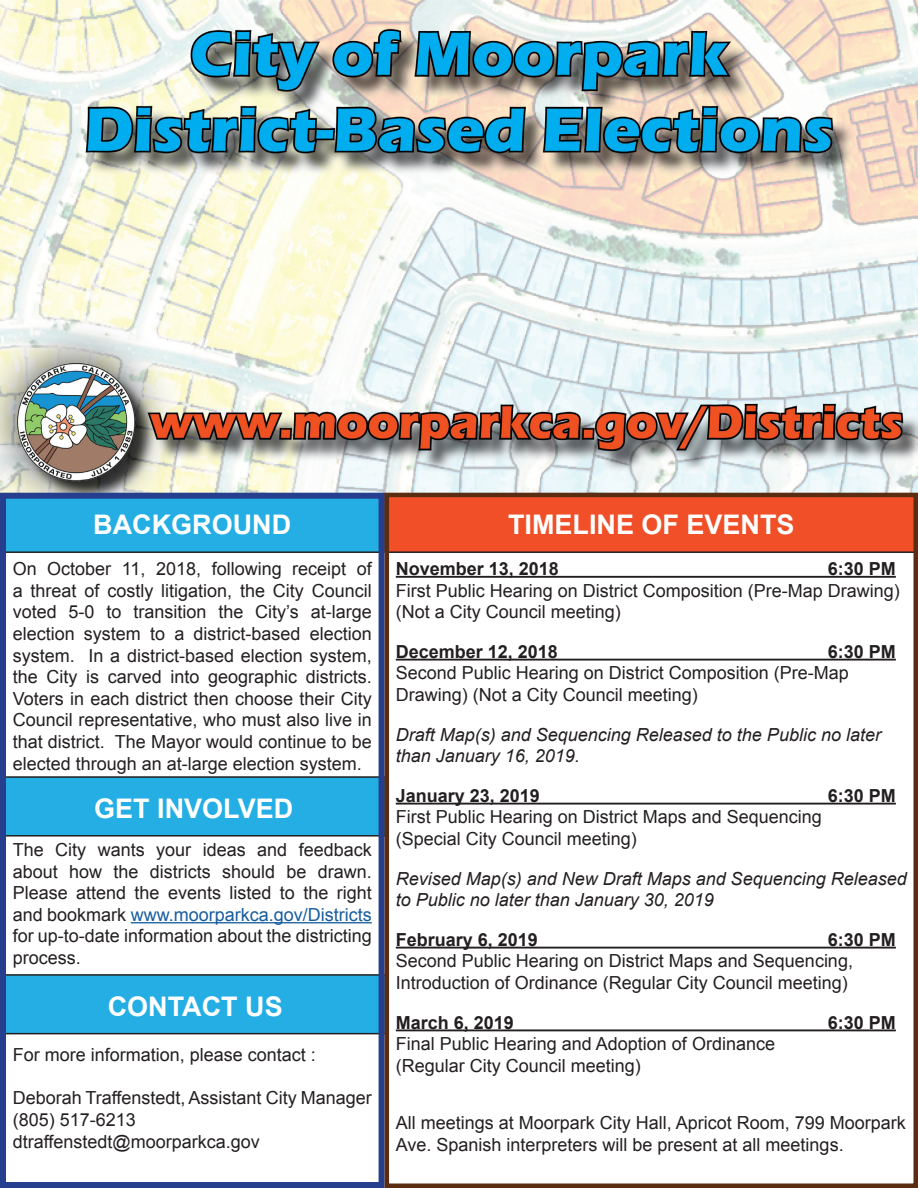
<style>
.page{position:relative;width:918px;height:1188px;background:#fff}
.page>*{position:absolute;margin:0;border:0;box-sizing:border-box;transform-origin:0 0}
.t1{font:700 27px "Arial";color:#fff}
.t2{font:18px/21.6px "Arial";color:#231f20}
.t3{font:italic 18px/21.6px "Arial";color:#231f20}
.t4{font:700 18px "Arial";color:#231f20}
.s1{color:#175d9e}
</style>
<div class="page">
<div style="left:4px;top:975px;width:383px;height:59px;background:#24aee4"></div>
<div style="left:3px;top:974px;width:385px;height:60px;border:2px solid #231f20"></div>
<div style="left:2px;top:777px;width:383px;height:59px;background:#24aee4"></div>
<div style="left:2px;top:776px;width:384px;height:61px;border:2px solid #231f20"></div>
<div style="left:1px;top:493px;width:383px;height:59px;background:#24aee4"></div>
<div style="left:0;top:493px;width:385px;height:60px;border:2px solid #231f20"></div>
<div style="left:385px;top:493px;width:532px;height:59px;background:#f04f27"></div>
<div style="left:385px;top:493px;width:533px;height:60px;border:2px solid #231f20"></div>
<img style="left:0;top:0;width:918px;height:493px">
<hr style="left:131px;top:922px;width:241px;height:1px;background:#175d9e">
<div style="left:0;top:493px;width:385px;height:695px;border:6px solid #253f8e"></div>
<hr style="left:396px;top:576px;width:500px;height:2px;background:#231f20">
<hr style="left:396px;top:659px;width:500px;height:2px;background:#231f20">
<hr style="left:396px;top:803px;width:500px;height:2px;background:#231f20">
<hr style="left:396px;top:947px;width:500px;height:2px;background:#231f20">
<hr style="left:396px;top:1029px;width:500px;height:2px;background:#231f20">
<div style="left:385px;top:493px;width:533px;height:695px;border:4px solid #5a2d13"></div>
<p class="t1" style="left:93px;top:507px;width:199px">BACKGROUND</p>
<p class="t1" style="left:508px;top:507px;width:288px">TIMELINE OF EVENTS</p>
<p class="t2" style="left:13px;top:558px;width:361px;text-align:justify">On October 11, 2018, following receipt of a threat of costly litigation, the City Council voted 5-0 to transition the City’s at-large election system to a district-based election system. In a district-based election system, the City is carved into geographic districts.<br>Voters in each district then choose their City Council representative, who must also live in that district. The Mayor would continue to be elected through an at-large election system.</p>
<p class="t4" style="left:396px;top:557px;width:165px">November 13, 2018</p>
<p class="t4" style="left:828px;top:557px;width:70px">6:30 PM</p>
<p class="t2" style="left:396px;top:580px;width:506px">First Public Hearing on District Composition (Pre-Map Drawing)</p>
<p class="t2" style="left:396px;top:601px;width:227px">(Not a City Council meeting)</p>
<p class="t4" style="left:396px;top:639px;width:164px">December 12, 2018</p>
<p class="t4" style="left:828px;top:639px;width:70px">6:30 PM</p>
<p class="t2" style="left:396px;top:662px;width:455px">Second Public Hearing on District Composition (Pre-Map<br>Drawing) (Not a City Council meeting)</p>
<p class="t3" style="left:396px;top:724px;width:487px">Draft Map(s) and Sequencing Released to the Public no later than January 16, 2019.</p>
<p class="t4" style="left:396px;top:783px;width:146px">January 23, 2019</p>
<p class="t4" style="left:828px;top:783px;width:70px">6:30 PM</p>
<p class="t2" style="left:396px;top:806px;width:428px">First Public Hearing on District Maps and Sequencing</p>
<p class="t2" style="left:396px;top:828px;width:243px">(Special City Council meeting)</p>
<p class="t3" style="left:396px;top:868px;width:512px">Revised Map(s) and New Draft Maps and Sequencing Released to Public no later than January 30, 2019</p>
<p class="t4" style="left:396px;top:927px;width:144px">February 6, 2019</p>
<p class="t4" style="left:828px;top:927px;width:70px">6:30 PM</p>
<p class="t2" style="left:396px;top:950px;width:459px">Second Public Hearing on District Maps and Sequencing,<br>Introduction of Ordinance (Regular City Council meeting)</p>
<p class="t4" style="left:396px;top:1010px;width:120px">March 6, 2019</p>
<p class="t4" style="left:828px;top:1010px;width:70px">6:30 PM</p>
<p class="t2" style="left:396px;top:1033px;width:381px">Final Public Hearing and Adoption of Ordinance</p>
<p class="t2" style="left:396px;top:1055px;width:247px">(Regular City Council meeting)</p>
<p class="t1" style="left:94px;top:790px;width:201px">GET INVOLVED</p>
<p class="t2" style="left:13px;top:839px;width:361px;text-align:justify">The City wants your ideas and feedback about how the districts should be drawn.<br>Please attend the events listed to the right and bookmark <span class="s1">www.moorparkca.gov/Districts </span>for up-to-date information about the districting process.</p>
<p class="t1" style="left:108px;top:988px;width:176px">CONTACT US</p>
<p class="t2" style="left:13px;top:1044px;width:305px">For more information, please contact :</p>
<p class="t2" style="left:13px;top:1088px;width:361px">Deborah Traffenstedt, Assistant City Manager</p>
<p class="t2" style="left:13px;top:1109px;width:125px">(805) 517-6213</p>
<p class="t2" style="left:13px;top:1131px;width:249px">dtraffenstedt@moorparkca.gov</p>
<p class="t2" style="left:396px;top:1112px;width:512px">All meetings at Moorpark City Hall, Apricot Room, 799 Moorpark<br>Ave. Spanish interpreters will be present at all meetings.</p>
</div>
